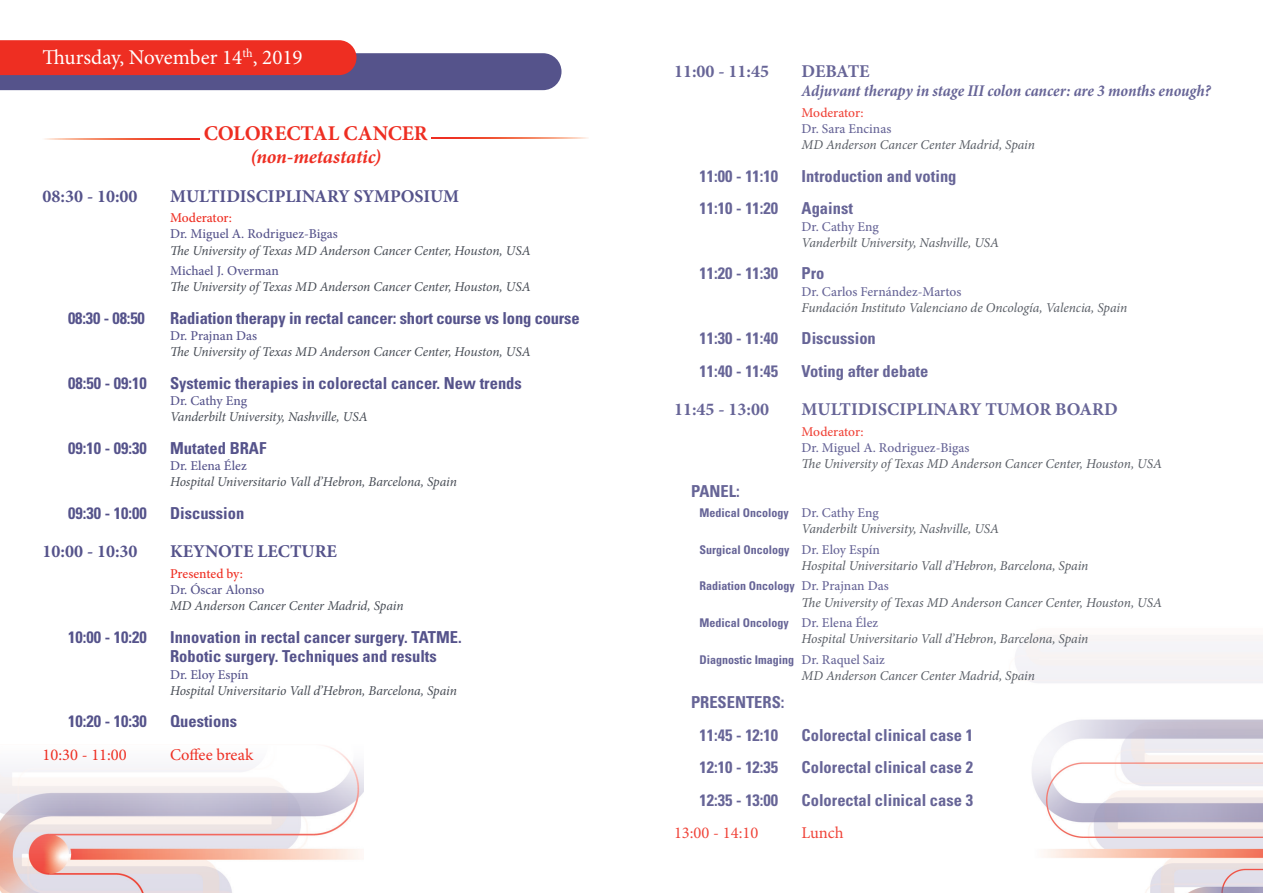
<style>
.page{position:relative;width:1263px;height:893px;background:#fff}
.page>*{position:absolute;margin:0;border:0;box-sizing:border-box;transform-origin:0 0}
.t1{font:21px "Minion Pro";color:#fff}
.t2{font:700 21px "Minion Pro";letter-spacing:-.01em;color:#ee2e22}
.t3{font:italic 700 19.5px "Minion Pro";letter-spacing:-.01em;color:#ee2e22}
.t4{font:700 18px "Minion Pro";color:#55538b}
.t5{font:700 condensed 16.5px/32.5px "Univers LT Std";color:#55538b;text-align:center}
.t6{font:italic 700 condensed 16.5px "Minion Pro";letter-spacing:-.005em;color:#55538b}
.t7{font:16.5px "Minion Pro";color:#ee2e22}
.t8{font:italic 13.5px "Minion Pro";letter-spacing:-.005em;color:#464b54}
.t9{font:500 13.5px "Minion Pro";color:#55538b}
.t10{font:500 13.5px "Minion Pro";letter-spacing:-.005em;color:#ee2e22}
.t11{font:700 condensed 12px "Univers LT Std";color:#55538b}
.s1{font-family:"Minion Pro";font-weight:500;font-stretch:normal;font-size:13.5px}
</style>
<div class="page">
<img style="left:1015px;top:636px;width:248px;height:257px">
<img style="left:0;top:746px;width:363px;height:147px">
<svg style="left:44px;top:138px;width:156px;height:1px"></svg>
<svg style="left:432px;top:137px;width:156px;height:1px"></svg>
<svg style="left:0;top:40px;width:561px;height:50px;background:#aa5469"></svg>
<p class="t1" style="left:43px;top:43px;width:262px">Thursday, November 14<sup>th</sup>, 2019</p>
<p class="t2" style="left:204px;top:118px;width:225px">COLORECTAL CANCER</p>
<p class="t3" style="left:250px;top:143px;width:132px">(non-metastatic)</p>
<p class="t4" style="left:43px;top:183px;width:97px">08:30 - 10:00</p>
<p class="t4" style="left:170px;top:183px;width:291px">MULTIDISCIPLINARY SYMPOSIUM</p>
<p class="t10" style="left:170px;top:209px;width:63px">Moderator:</p>
<p class="t9" style="left:170px;top:225px;width:169px">Dr. Miguel A. Rodriguez-Bigas</p>
<p class="t8" style="left:170px;top:241px;width:362px">The University of Texas MD Anderson Cancer Center, Houston, USA</p>
<p class="t9" style="left:170px;top:262px;width:110px">Michael J. Overman</p>
<p class="t8" style="left:170px;top:278px;width:362px">The University of Texas MD Anderson Cancer Center, Houston, USA</p>
<p class="t5" style="left:68px;top:301px;width:78px">08:30 - 08:50</p>
<p class="t5" style="left:170px;top:301px;width:411px">Radiation therapy in rectal cancer: short course vs long course</p>
<p class="t9" style="left:170px;top:326px;width:89px">Dr. Prajnan Das</p>
<p class="t8" style="left:170px;top:343px;width:362px">The University of Texas MD Anderson Cancer Center, Houston, USA</p>
<p class="t5" style="left:68px;top:366px;width:80px">08:50 - 09:10</p>
<p class="t5" style="left:170px;top:366px;width:353px">Systemic therapies in colorectal cancer. New trends</p>
<p class="t9" style="left:170px;top:391px;width:79px">Dr. Cathy Eng</p>
<p class="t8" style="left:170px;top:408px;width:199px">Vanderbilt University, Nashville, USA</p>
<p class="t5" style="left:68px;top:431px;width:80px">09:10 - 09:30</p>
<p class="t5" style="left:170px;top:431px;width:98px">Mutated BRAF</p>
<p class="t9" style="left:170px;top:456px;width:78px">Dr. Elena Élez</p>
<p class="t8" style="left:170px;top:472px;width:288px">Hospital Universitario Vall d’Hebron, Barcelona, Spain</p>
<p class="t5" style="left:68px;top:496px;width:80px">09:30 - 10:00</p>
<p class="t5" style="left:170px;top:496px;width:76px">Discussion</p>
<p class="t4" style="left:43px;top:539px;width:97px">10:00 - 10:30</p>
<p class="t4" style="left:170px;top:539px;width:168px">KEYNOTE LECTURE</p>
<p class="t10" style="left:170px;top:564px;width:74px">Presented by:</p>
<p class="t9" style="left:170px;top:580px;width:96px">Dr. Óscar Alonso</p>
<p class="t8" style="left:170px;top:597px;width:235px">MD Anderson Cancer Center Madrid, Spain</p>
<p class="t5" style="left:68px;top:620px;width:80px">10:00 - 10:20</p>
<p class="t5" style="left:170px;top:620px;width:293px">Innovation in rectal cancer surgery. TATME.</p>
<p class="t5" style="left:170px;top:640px;width:268px">Robotic surgery. Techniques and results</p>
<p class="t9" style="left:170px;top:665px;width:80px">Dr. Eloy Espín</p>
<p class="t8" style="left:170px;top:681px;width:288px">Hospital Universitario Vall d’Hebron, Barcelona, Spain</p>
<p class="t5" style="left:68px;top:705px;width:80px">10:20 - 10:30</p>
<p class="t5" style="left:170px;top:705px;width:68px">Questions</p>
<p class="t7" style="left:43px;top:744px;width:86px">10:30 - 11:00</p>
<p class="t7" style="left:170px;top:744px;width:85px">Coffee break</p>
<h3 class="t4" style="left:674px;top:58px;width:97px">11:00 - 11:45</h3>
<h3 class="t4" style="left:802px;top:58px;width:70px">DEBATE</h3>
<p class="t6" style="left:801px;top:80px;width:411px">Adjuvant therapy in stage III colon cancer: are 3 months enough?</p>
<p class="t10" style="left:801px;top:103px;width:63px">Moderator:</p>
<p class="t9" style="left:801px;top:120px;width:91px">Dr. Sara Encinas</p>
<p class="t8" style="left:801px;top:136px;width:235px">MD Anderson Cancer Center Madrid, Spain</p>
<p class="t5" style="left:699px;top:160px;width:80px">11:00 - 11:10</p>
<p class="t5" style="left:802px;top:160px;width:156px">Introduction and voting</p>
<p class="t5" style="left:699px;top:192px;width:80px">11:10 - 11:20</p>
<p class="t5" style="left:802px;top:192px;width:53px">Against</p>
<p class="t9" style="left:801px;top:217px;width:79px">Dr. Cathy Eng</p>
<p class="t8" style="left:801px;top:233px;width:199px">Vanderbilt University, Nashville, USA</p>
<p class="t5" style="left:699px;top:257px;width:80px">11:20 - 11:30</p>
<p class="t5" style="left:802px;top:257px;width:24px">Pro</p>
<p class="t9" style="left:801px;top:282px;width:161px">Dr. Carlos Fernández-Martos</p>
<p class="t8" style="left:801px;top:298px;width:327px">Fundación Instituto Valenciano de Oncología, Valencia, Spain</p>
<p class="t5" style="left:699px;top:322px;width:80px">11:30 - 11:40</p>
<p class="t5" style="left:802px;top:322px;width:76px">Discussion</p>
<p class="t5" style="left:699px;top:355px;width:80px">11:40 - 11:45</p>
<p class="t5" style="left:802px;top:355px;width:128px">Voting after debate</p>
<h3 class="t4" style="left:674px;top:397px;width:97px">11:45 - 13:00</h3>
<h3 class="t4" style="left:802px;top:397px;width:318px">MULTIDISCIPLINARY TUMOR BOARD</h3>
<p class="t10" style="left:801px;top:422px;width:63px">Moderator:</p>
<p class="t9" style="left:801px;top:439px;width:169px">Dr. Miguel A. Rodriguez-Bigas</p>
<p class="t8" style="left:801px;top:455px;width:362px">The University of Texas MD Anderson Cancer Center, Houston, USA</p>
<p class="t5" style="left:691px;top:474px;width:50px">PANEL:</p>
<p class="t11" style="left:699px;top:505px;width:181px">Medical Oncology <span class="s1">Dr. Cathy Eng</span></p>
<p class="t8" style="left:801px;top:520px;width:199px">Vanderbilt University, Nashville, USA</p>
<p class="t11" style="left:699px;top:542px;width:182px">Surgical Oncology <span class="s1">Dr. Eloy Espín</span></p>
<p class="t8" style="left:801px;top:556px;width:288px">Hospital Universitario Vall d’Hebron, Barcelona, Spain</p>
<p class="t11" style="left:699px;top:579px;width:191px">Radiation Oncology <span class="s1">Dr. Prajnan Das</span></p>
<p class="t8" style="left:801px;top:593px;width:362px">The University of Texas MD Anderson Cancer Center, Houston, USA</p>
<p class="t11" style="left:699px;top:615px;width:180px">Medical Oncology <span class="s1">Dr. Elena Élez</span></p>
<p class="t8" style="left:801px;top:630px;width:288px">Hospital Universitario Vall d’Hebron, Barcelona, Spain</p>
<p class="t11" style="left:699px;top:652px;width:187px">Diagnostic Imaging <span class="s1">Dr. Raquel Saiz</span></p>
<p class="t8" style="left:801px;top:666px;width:235px">MD Anderson Cancer Center Madrid, Spain</p>
<p class="t5" style="left:691px;top:686px;width:95px">PRESENTERS:<br>11:45 - 12:10</p>
<p class="t5" style="left:802px;top:718px;width:173px">Colorectal clinical case 1</p>
<p class="t5" style="left:699px;top:751px;width:80px">12:10 - 12:35</p>
<p class="t5" style="left:802px;top:751px;width:173px">Colorectal clinical case 2</p>
<p class="t5" style="left:699px;top:784px;width:80px">12:35 - 13:00</p>
<p class="t5" style="left:802px;top:784px;width:173px">Colorectal clinical case 3</p>
<p class="t7" style="left:674px;top:822px;width:86px">13:00 - 14:10</p>
<p class="t7" style="left:801px;top:822px;width:43px">Lunch</p>
</div>
